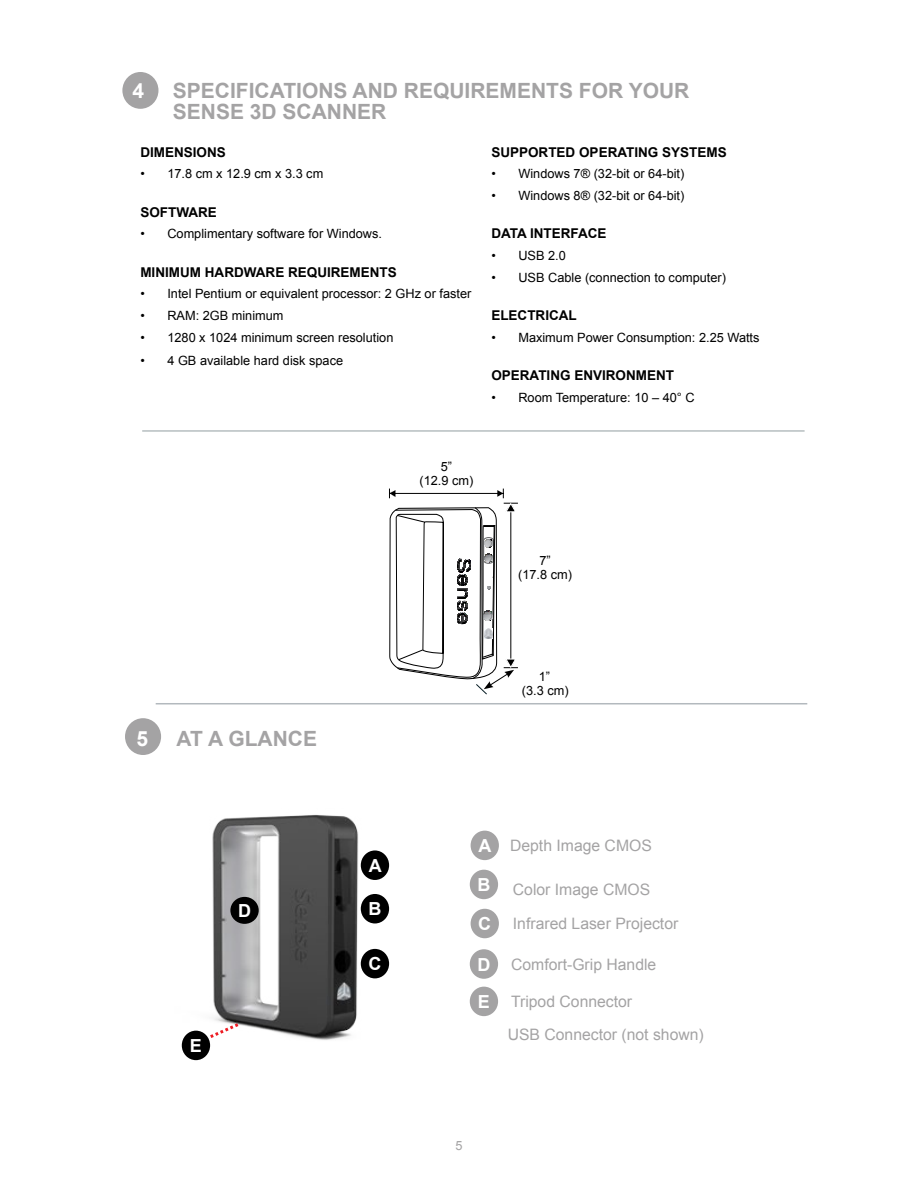
<style>
.page{position:relative;width:918px;height:1188px;background:#fff}
.page>*{position:absolute;margin:0;border:0;box-sizing:border-box;transform-origin:0 0}
.t1{font:700 21px/21px "Arial";color:#a4a3a4}
.t2{font:700 21px "Arial";color:#fff}
.t3{font:700 18px "Arial";color:#fff}
.t4{font:15.75px/32.4px "Arial";color:#a4a3a4}
.t5{font:700 13.5px "Arial";color:#000}
.t6{font:12.75px/13.5px "Arial";color:#000;text-align:center}
.t7{font:12.75px "Arial";color:#a4a3a4}
.s1{font-weight:700;font-size:18px;color:#fff}
</style>
<div class="page">
<div style="left:125px;top:718px;width:36px;height:37px;background:#a4a3a4;border-radius:50%"></div>
<div style="left:122px;top:72px;width:36px;height:37px;background:#a4a3a4;border-radius:50%"></div>
<hr style="left:142px;top:430px;width:663px;height:2px;background:#b6bec0">
<hr style="left:156px;top:703px;width:651px;height:1px;background:#b3b9be">
<img style="left:181px;top:814px;width:209px;height:247px">
<div style="left:362px;top:852px;width:26px;height:27px;background:#000;border-radius:50%"></div>
<div style="left:361px;top:850px;width:28px;height:30px;border:2px solid #000;border-radius:50%"></div>
<div style="left:362px;top:950px;width:26px;height:27px;background:#000;border-radius:50%"></div>
<div style="left:361px;top:949px;width:28px;height:29px;border:2px solid #000;border-radius:50%"></div>
<div style="left:362px;top:895px;width:26px;height:27px;background:#000;border-radius:50%"></div>
<div style="left:361px;top:894px;width:28px;height:29px;border:2px solid #000;border-radius:50%"></div>
<div style="left:183px;top:1032px;width:26px;height:27px;background:#000;border-radius:50%"></div>
<div style="left:182px;top:1031px;width:28px;height:29px;border:2px solid #000;border-radius:50%"></div>
<svg style="left:207px;top:1021px;width:35px;height:20px"></svg>
<div style="left:232px;top:898px;width:26px;height:25px;background:#000;border-radius:50%"></div>
<div style="left:230px;top:897px;width:29px;height:27px;border:2px solid #000;border-radius:50%"></div>
<div style="left:472px;top:832px;width:26px;height:27px;background:#a4a3a4;border-radius:50%"></div>
<div style="left:471px;top:831px;width:28px;height:29px;border:2px solid #a4a3a4;border-radius:50%"></div>
<div style="left:472px;top:910px;width:26px;height:27px;background:#a4a3a4;border-radius:50%"></div>
<div style="left:471px;top:909px;width:28px;height:29px;border:2px solid #a4a3a4;border-radius:50%"></div>
<div style="left:471px;top:950px;width:26px;height:28px;background:#a4a3a4;border-radius:50%"></div>
<div style="left:470px;top:949px;width:28px;height:30px;border:2px solid #a4a3a4;border-radius:50%"></div>
<div style="left:471px;top:871px;width:26px;height:27px;background:#a4a3a4;border-radius:50%"></div>
<div style="left:470px;top:870px;width:28px;height:29px;border:2px solid #a4a3a4;border-radius:50%"></div>
<div style="left:471px;top:988px;width:26px;height:27px;background:#a4a3a4;border-radius:50%"></div>
<div style="left:470px;top:987px;width:28px;height:29px;border:2px solid #a4a3a4;border-radius:50%"></div>
<svg style="left:389px;top:489px;width:129px;height:206px"></svg>
<h1 class="t2" style="left:133px;top:77px;width:13px">4</h1>
<h1 class="t1" style="left:173px;top:81px;width:518px">SPECIFICATIONS AND REQUIREMENTS FOR YOUR<br>SENSE 3D SCANNER</h1>
<p class="t5" style="left:140px;top:143px;width:87px">DIMENSIONS</p>
<p class="t6" style="left:140px;top:167px;width:184px">• 17.8 cm x 12.9 cm x 3.3 cm</p>
<p class="t5" style="left:140px;top:203px;width:78px">SOFTWARE</p>
<p class="t6" style="left:140px;top:227px;width:241px">• Complimentary software for Windows.</p>
<p class="t5" style="left:140px;top:263px;width:258px">MINIMUM HARDWARE REQUIREMENTS</p>
<p class="t6" style="left:140px;top:287px;width:333px">• Intel Pentium or equivalent processor: 2 GHz or faster</p>
<p class="t6" style="left:140px;top:309px;width:145px">• RAM: 2GB minimum</p>
<p class="t6" style="left:140px;top:331px;width:255px">• 1280 x 1024 minimum screen resolution</p>
<p class="t6" style="left:140px;top:354px;width:204px">• 4 GB available hard disk space</p>
<p class="t5" style="left:491px;top:143px;width:237px">SUPPORTED OPERATING SYSTEMS</p>
<p class="t6" style="left:491px;top:167px;width:194px">• Windows 7® (32-bit or 64-bit)</p>
<p class="t6" style="left:491px;top:189px;width:194px">• Windows 8® (32-bit or 64-bit)</p>
<p class="t5" style="left:491px;top:225px;width:117px">DATA INTERFACE</p>
<p class="t6" style="left:491px;top:249px;width:76px">• USB 2.0</p>
<p class="t6" style="left:491px;top:271px;width:236px">• USB Cable (connection to computer)</p>
<p class="t5" style="left:491px;top:306px;width:87px">ELECTRICAL</p>
<p class="t6" style="left:491px;top:331px;width:270px">• Maximum Power Consumption: 2.25 Watts</p>
<p class="t5" style="left:491px;top:366px;width:184px">OPERATING ENVIRONMENT</p>
<p class="t6" style="left:491px;top:391px;width:205px">• Room Temperature: 10 – 40° C</p>
<h1 class="t2" style="left:137px;top:725px;width:13px">5</h1>
<h1 class="t1" style="left:177px;top:729px;width:142px">AT A GLANCE</h1>
<h2 class="t3" style="left:238px;top:899px;width:14px">D</h2>
<h2 class="t3" style="left:190px;top:1034px;width:14px">E</h2>
<p class="t6" style="left:419px;top:460px;width:55px">5”<br>(12.9 cm)</p>
<p class="t6" style="left:518px;top:554px;width:55px">7”<br>(17.8 cm)</p>
<p class="t6" style="left:522px;top:670px;width:48px">1”<br>(3.3 cm)</p>
<h2 class="t3" style="left:369px;top:853px;width:14px">A</h2>
<h2 class="t3" style="left:368px;top:897px;width:14px">B</h2>
<h2 class="t3" style="left:368px;top:952px;width:14px">C</h2>
<p class="t4" style="left:479px;top:830px;width:175px"><span class="s1">A</span> Depth Image CMOS</p>
<h2 class="t3" style="left:477px;top:873px;width:14px">B</h2>
<p class="t4" style="left:513px;top:873px;width:139px">Color Image CMOS</p>
<p class="t4" style="left:478px;top:908px;width:202px"><span class="s1">C</span> Infrared Laser Projector</p>
<p class="t4" style="left:477px;top:948px;width:180px"><span class="s1">D</span> Comfort-Grip Handle</p>
<p class="t4" style="left:508px;top:986px;width:198px;text-indent:-30px"><span class="s1">E</span> Tripod Connector<br>USB Connector (not shown)</p>
<p class="t7" style="left:455px;top:1137px;width:9px">5</p>
</div>
